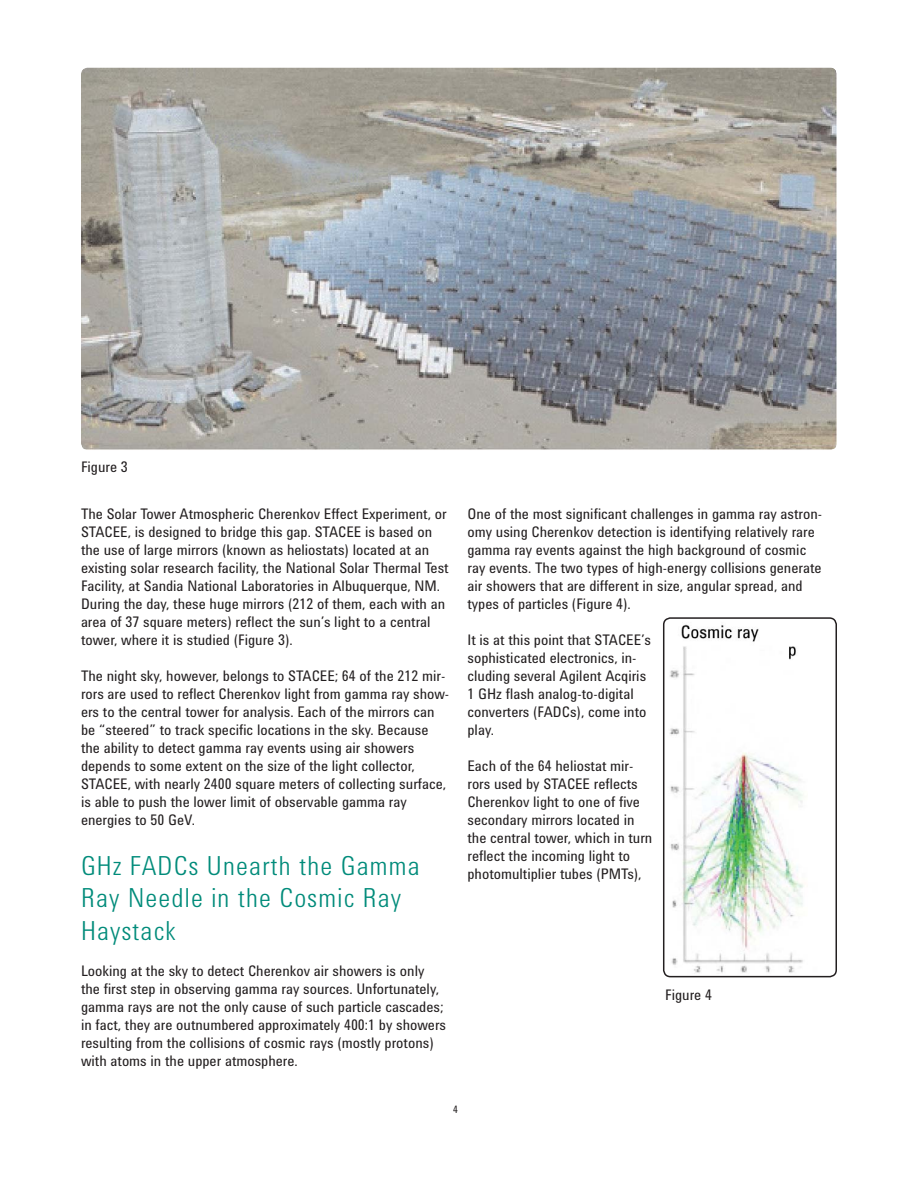
<style>
.page{position:relative;width:918px;height:1188px;background:#fff}
.page>*{position:absolute;margin:0;border:0;box-sizing:border-box;transform-origin:0 0}
.t1{font:300 27px/32.4px "Agilent Condensed CFF";letter-spacing:.05em;color:#008b7a}
.t2{font:15px/18px "Agilent Condensed CFF";color:#231f20}
.t3{font:10.5px "Agilent Condensed CFF";color:#231f20}
</style>
<div class="page">
<img style="left:81px;top:68px;width:756px;height:382px;border-radius:7px">
<img style="left:664px;top:618px;width:172px;height:359px;border-radius:7px">
<div style="left:663px;top:617px;width:174px;height:360px;border:2px solid #231f20;border-radius:7px"></div>
<p class="t2" style="left:81px;top:459px;width:48px">Figure 3</p>
<p class="t2" style="left:81px;top:506px;width:369px">The Solar Tower Atmospheric Cherenkov Effect Experiment, or STACEE, is designed to bridge this gap. STACEE is based on the use of large mirrors (known as heliostats) located at an existing solar research facility, the National Solar Thermal Test Facility, at Sandia National Laboratories in Albuquerque, NM.<br>During the day, these huge mirrors (212 of them, each with an area of 37 square meters) reflect the sun’s light to a central tower, where it is studied (Figure 3).</p>
<p class="t2" style="left:81px;top:668px;width:370px">The night sky, however, belongs to STACEE; 64 of the 212 mir&shy;rors are used to reflect Cherenkov light from gamma ray show&shy;ers to the central tower for analysis. Each of the mirrors can be “steered” to track specific locations in the sky. Because the ability to detect gamma ray events using air showers depends to some extent on the size of the light collector, STACEE, with nearly 2400 square meters of collecting surface, is able to push the lower limit of observable gamma ray energies to 50 GeV.</p>
<h1 class="t1" style="left:81px;top:852px;width:340px">GHz FADCs Unearth the Gamma<br>Ray Needle in the Cosmic Ray<br>Haystack</h1>
<p class="t2" style="left:81px;top:963px;width:367px">Looking at the sky to detect Cherenkov air showers is only the first step in observing gamma ray sources. Unfortunately, gamma rays are not the only cause of such particle cascades; in fact, they are outnumbered approximately 400:1 by showers resulting from the collisions of cosmic rays (mostly protons) with atoms in the upper atmosphere.</p>
<p class="t2" style="left:468px;top:506px;width:356px">One of the most significant challenges in gamma ray astron&shy;omy using Cherenkov detection is identifying relatively rare gamma ray events against the high background of cosmic ray events. The two types of high-energy collisions generate air showers that are different in size, angular spread, and types of particles (Figure 4).</p>
<p class="t2" style="left:468px;top:632px;width:185px">It is at this point that STACEE’s sophisticated electronics, in&shy;cluding several Agilent Acqiris<br>1 GHz flash analog-to-digital converters (FADCs), come into play.</p>
<p class="t2" style="left:468px;top:758px;width:186px">Each of the 64 heliostat mir&shy;rors used by STACEE reflects<br>Cherenkov light to one of five secondary mirrors located in the central tower, which in turn reflect the incoming light to photomultiplier tubes (PMTs),</p>
<p class="t2" style="left:665px;top:987px;width:48px">Figure 4</p>
<p class="t3" style="left:453px;top:1105px;width:6px">4</p>
</div>
